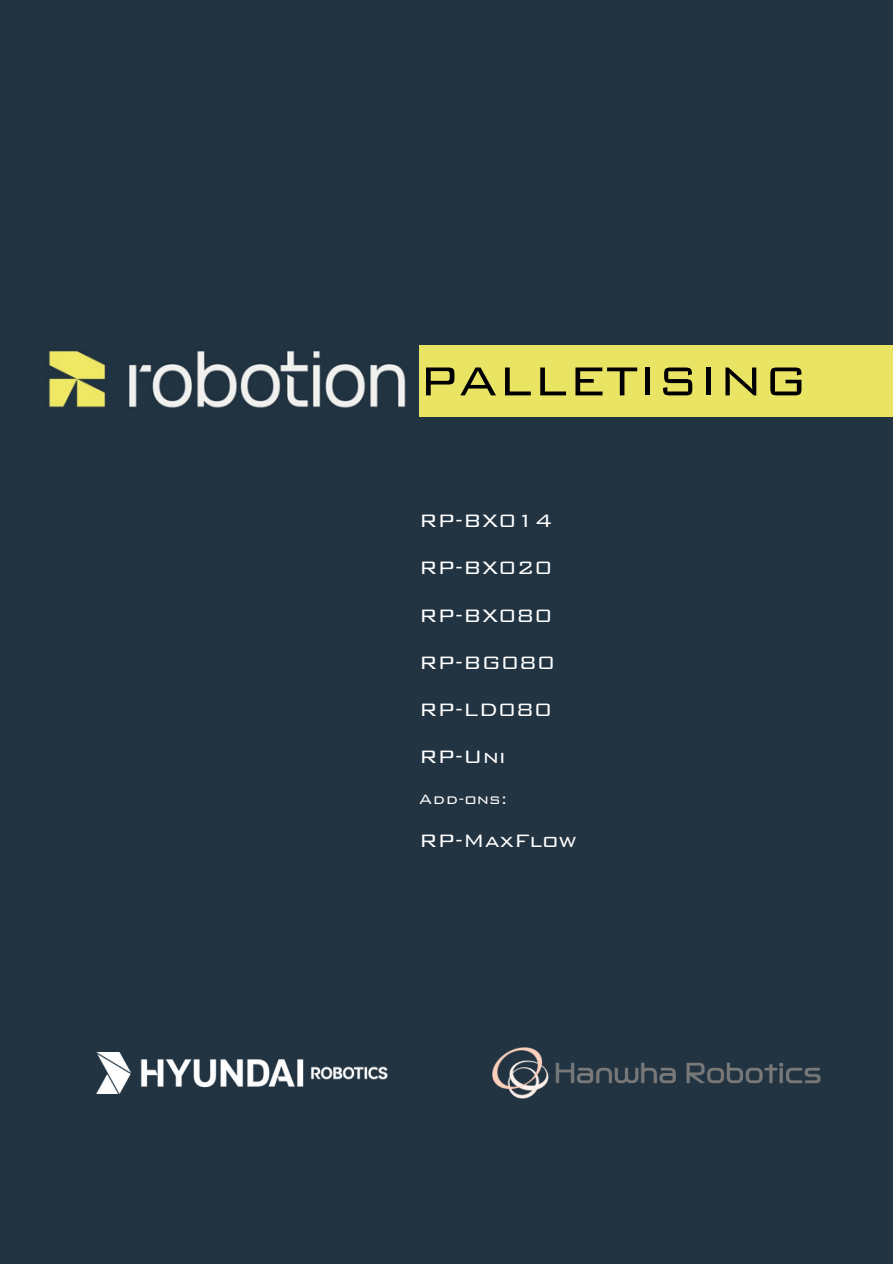
<style>
.page{position:relative;width:893px;height:1264px;background:#fff}
.page>*{position:absolute;margin:0;border:0;box-sizing:border-box;transform-origin:0 0}
.t1{font:300 54px "Bank Gothic BT";color:#000}
.t2{font:300 24px "Bank Gothic BT";color:#fff}
.t3{font:300 18px "Bank Gothic BT";color:#fff}
</style>
<div class="page">
<div style="left:0;top:0;width:892px;height:1263px;background:#223442"></div>
<div style="left:419px;top:346px;width:473px;height:71px;background:#eae465"></div>
<img style="left:97px;top:1052px;width:290px;height:41px">
<img style="left:492px;top:1047px;width:329px;height:52px">
<img style="left:48px;top:350px;width:358px;height:58px">
<p class="t1" style="left:419px;top:352px;width:390px">PALLETISING</p>
<p class="t2" style="left:419px;top:507px;width:135px">RP-BX014</p>
<p class="t2" style="left:419px;top:555px;width:135px">RP-BX020</p>
<p class="t2" style="left:419px;top:602px;width:135px">RP-BX080</p>
<p class="t2" style="left:419px;top:649px;width:137px">RP-BG080</p>
<p class="t2" style="left:419px;top:696px;width:134px">RP-LD080</p>
<p class="t2" style="left:419px;top:744px;width:88px">RP-Uni</p>
<p class="t3" style="left:419px;top:789px;width:90px">Add-ons:</p>
<p class="t2" style="left:419px;top:827px;width:159px">RP-MaxFlow</p>
</div>
